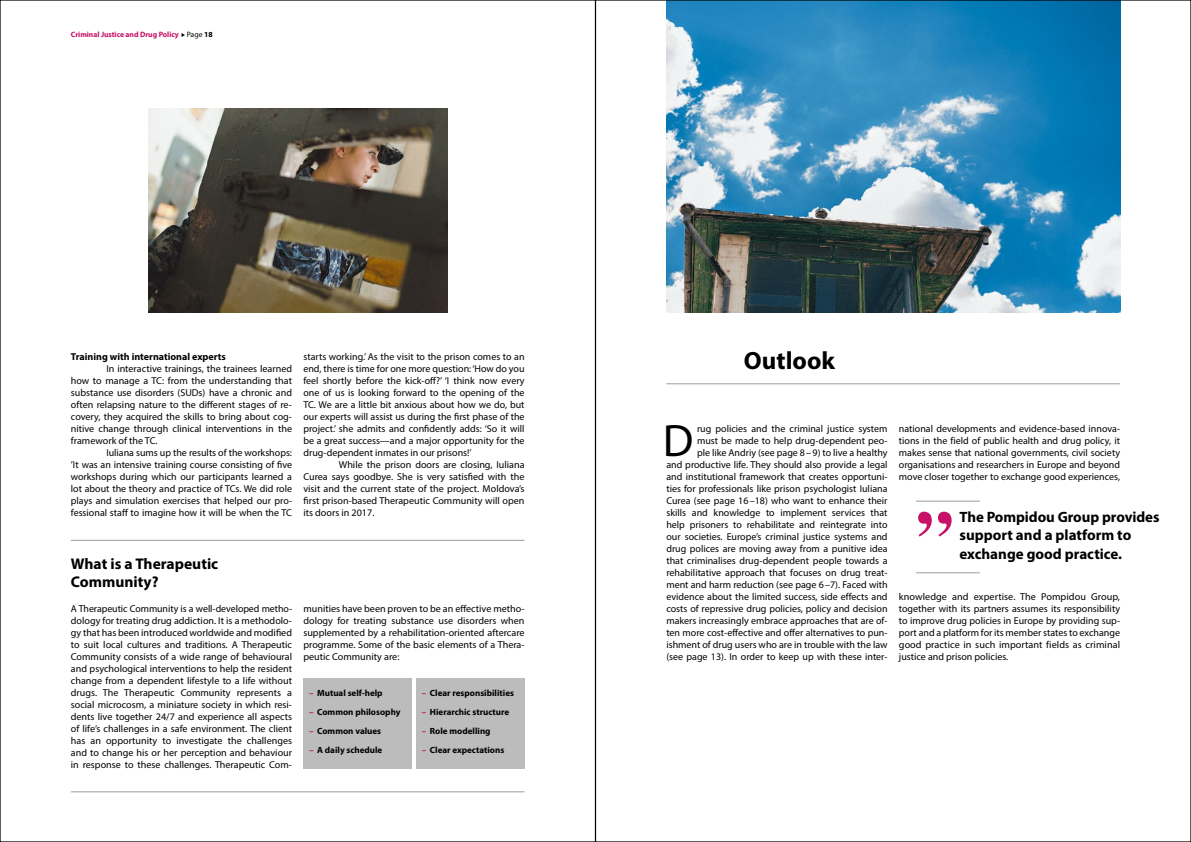
<style>
.page{position:relative;width:1191px;height:842px;background:#fff}
.page>*{position:absolute;margin:0;border:0;box-sizing:border-box;transform-origin:0 0}
.t1{font:700 74.1px "Times";color:#c71066}
.t2{font:45.6px "Myriad Pro";color:#000}
.t3{font:700 25px "Myriad Pro";color:#000}
.t4{font:700 15.5px/18px "Myriad Pro";color:#000}
.t5{font:700 15px/18.5px "Myriad Pro";color:#000}
.t6{font:10px/12px "Myriad Pro";color:#000;text-align:justify}
.t7{font:700 10px "Myriad Pro";color:#000}
.t8{font:700 9px "Myriad Pro";color:#000}
.t9{font:700 7.8px "Myriad Pro";letter-spacing:-.005em;color:#c71066}
.s1{font-weight:400;color:#000}
.s2{color:#000}
.s3{color:#c71066}
</style>
<div class="page">
<svg style="left:181px;top:33px;width:4px;height:4px"></svg>
<div style="left:303px;top:678px;width:109px;height:90px;background:#bcbcbc"></div>
<div style="left:416px;top:678px;width:108px;height:90px;background:#bcbcbc"></div>
<hr style="left:666px;top:384px;width:454px;height:1px;background:#9d9d9c">
<img style="left:666px;top:2px;width:454px;height:310px">
<hr style="left:916px;top:501px;width:64px;height:1px;background:#9d9d9c">
<hr style="left:916px;top:573px;width:64px;height:1px;background:#9d9d9c">
<hr style="left:71px;top:540px;width:453px;height:1px;background:#9d9d9c">
<hr style="left:71px;top:792px;width:453px;height:1px;background:#9d9d9c">
<img style="left:148px;top:108px;width:299px;height:204px">
<p class="t9" style="left:71px;top:29px;width:143px">Criminal Justice and Drug Policy <span class="s1">Page</span> <span class="s2">18</span></p>
<p class="t7" style="left:71px;top:350px;width:156px">Training with international experts</p>
<p class="t6" style="left:71px;top:362px;width:223px;text-indent:35px">In interactive trainings, the trainees learned how to manage a TC: from the understanding that substance use disorders (SUDs) have a chronic and often relapsing nature to the different stages of re&shy;covery, they acquired the skills to bring about cog&shy;nitive change through clinical interventions in the framework of the TC.</p>
<p class="t6" style="left:71px;top:446px;width:223px;text-indent:35px">Iuliana sums up the results of the workshops: ’It was an intensive training course consisting of five workshops during which our participants learned a lot about the theory and practice of TCs. We did role plays and simulation exercises that helped our pro&shy;fessional staff to imagine how it will be when the TC</p>
<p class="t6" style="left:303px;top:350px;width:223px">starts working.’ As the visit to the prison comes to an end, there is time for one more question: ‘How do you feel shortly before the kick-off?’ ‘I think now every one of us is looking forward to the opening of the TC. We are a little bit anxious about how we do, but our experts will assist us during the first phase of the project.’ she admits and confidently adds: ‘So it will be a great success—and a major opportunity for the drug-dependent inmates in our prisons!’</p>
<p class="t6" style="left:303px;top:458px;width:223px;text-indent:35px">While the prison doors are closing, Iuliana Curea says goodbye. She is very satisfied with the visit and the current state of the project. Moldova’s first prison-based Therapeutic Community will open its doors in 2017.</p>
<h3 class="t4" style="left:71px;top:554px;width:149px">What is a Therapeutic<br>Community?</h3>
<p class="t6" style="left:71px;top:602px;width:223px">A Therapeutic Community is a well-developed metho&shy;dology for treating drug addiction. It is a methodolo&shy;gy that has been introduced worldwide and modified to suit local cultures and traditions. A Therapeutic Community consists of a wide range of behavioural and psychological interventions to help the resident change from a dependent lifestyle to a life without drugs. The Therapeutic Community represents a social microcosm, a miniature society in which resi&shy;dents live together 24/7 and experience all aspects of life’s challenges in a safe environment. The client has an opportunity to investigate the challenges and to change his or her perception and behaviour in response to these challenges. Therapeutic Com-</p>
<p class="t6" style="left:303px;top:602px;width:223px">munities have been proven to be an effective metho&shy;dology for treating substance use disorders when supplemented by a rehabilitation-oriented aftercare programme. Some of the basic elements of a Thera&shy;peutic Community are:</p>
<p class="t8" style="left:309px;top:687px;width:75px"><span class="s3">–</span> Mutual self-help</p>
<p class="t8" style="left:309px;top:706px;width:93px"><span class="s3">–</span> Common philosophy</p>
<p class="t8" style="left:309px;top:725px;width:74px"><span class="s3">–</span> Common values</p>
<p class="t8" style="left:309px;top:744px;width:75px"><span class="s3">–</span> A daily schedule</p>
<p class="t8" style="left:422px;top:687px;width:94px"><span class="s3">–</span> Clear responsibilities</p>
<p class="t8" style="left:422px;top:706px;width:89px"><span class="s3">–</span> Hierarchic structure</p>
<p class="t8" style="left:422px;top:725px;width:70px"><span class="s3">–</span> Role modelling</p>
<p class="t8" style="left:422px;top:744px;width:84px"><span class="s3">–</span> Clear expectations</p>
<h3 class="t3" style="left:744px;top:345px;width:93px">Outlook</h3>
<p class="t6" style="left:666px;top:422px;width:223px;text-align:right">rug policies and the criminal justice system<br>must be made to help drug-dependent peo-<br>ple like Andriy (see page 8–9) to live a healthy<br>and productive life. They should also provide a legal and institutional framework that creates opportuni&shy;ties for professionals like prison psychologist Iuliana Curea (see page 16–18) who want to enhance their skills and knowledge to implement services that help prisoners to rehabilitate and reintegrate into our societies. Europe’s criminal justice systems and drug polices are moving away from a punitive idea that criminalises drug-dependent people towards a rehabilitative approach that focuses on drug treat&shy;ment and harm reduction (see page 6–7). Faced with evidence about the limited success, side effects and costs of repressive drug policies, policy and decision makers increasingly embrace approaches that are of&shy;ten more cost-effective and offer alternatives to pun&shy;ishment of drug users who are in trouble with the law (see page 13). In order to keep up with these inter-</p>
<p class="t6" style="left:899px;top:422px;width:223px">national developments and evidence-based innova&shy;tions in the field of public health and drug policy, it makes sense that national governments, civil society organisations and researchers in Europe and beyond move closer together to exchange good experiences,</p>
<h2 class="t2" style="left:663px;top:413px;width:32px">D</h2>
<h3 class="t5" style="left:959px;top:507px;width:201px">The Pompidou Group provides support and a platform to</h3>
<h1 class="t1" style="left:916px;top:467px;width:39px">”</h1>
<h3 class="t5" style="left:959px;top:544px;width:164px">exchange good practice.</h3>
<p class="t6" style="left:899px;top:590px;width:223px">knowledge and expertise. The Pompidou Group, together with its partners assumes its responsibility to improve drug policies in Europe by providing sup&shy;port and a platform for its member states to exchange good practice in such important fields as criminal justice and prison policies.</p>
</div>
